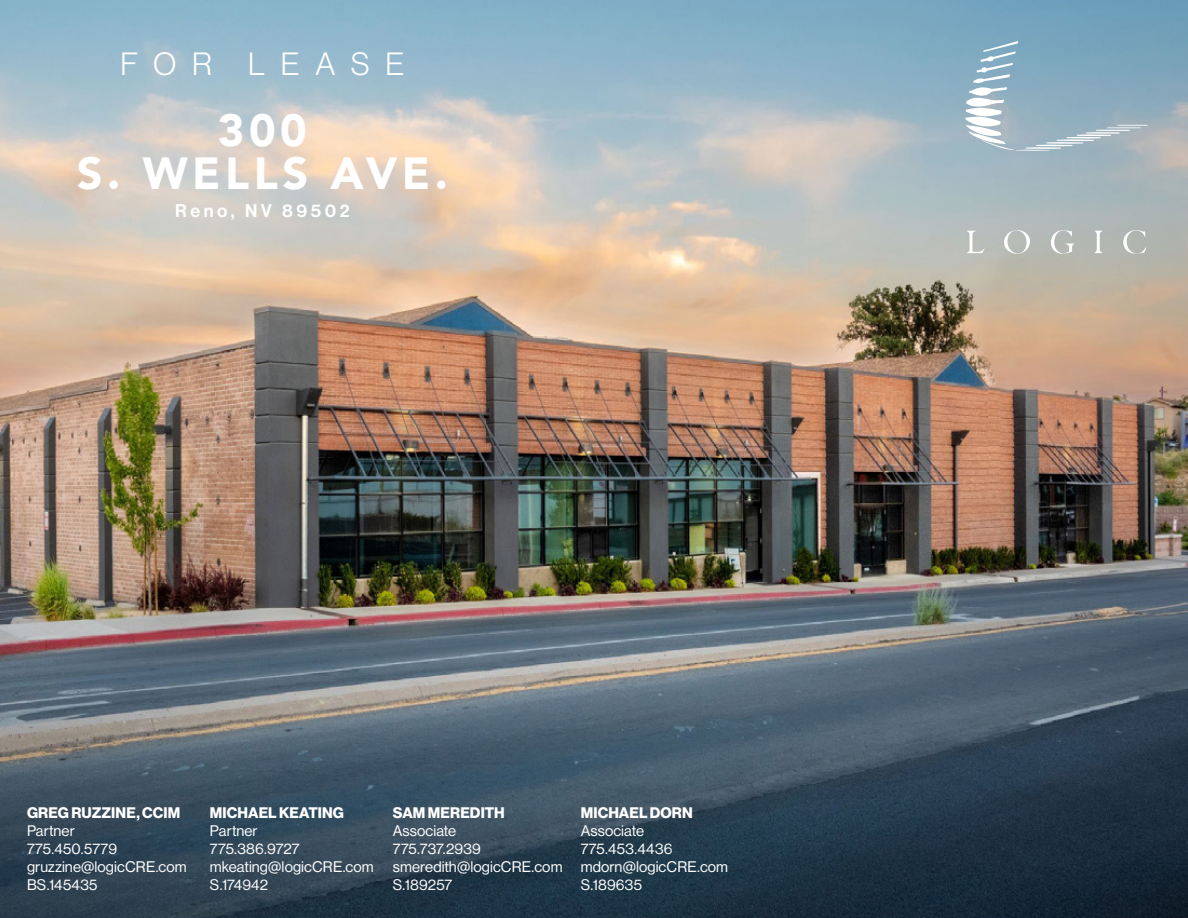
<style>
.page{position:relative;width:1188px;height:918px;background:#fff}
.page>*{position:absolute;margin:0;border:0;box-sizing:border-box;transform-origin:0 0}
.t1{font:900 45px/43.5px "Avenir";letter-spacing:.1em;color:#fff;text-align:center}
.t2{font:31.5px "N Haas Grotesk DS Pro 45 Lt";letter-spacing:.5em;color:#fff}
.t3{font:18px "N Haas Grotesk DS Pro 65 Md";letter-spacing:.2em;color:#fff}
.t4{font:15px/18px "N Haas Grotesk DS Pro 55 Rg";letter-spacing:.005em;color:#fff}
.t5{font:15px "N Haas Grotesk DS Pro 75 Bd";letter-spacing:.01em;color:#fff}
</style>
<div class="page">
<img style="left:0;top:0;width:1188px;height:918px">
<svg style="left:966px;top:41px;width:52px;height:109px"></svg>
<hr style="left:1118px;top:125px;width:30px;height:1px;background:#fff;border-radius:50%">
<hr style="left:1107px;top:127px;width:34px;height:1px;background:#fff;border-radius:50%">
<hr style="left:1096px;top:130px;width:34px;height:1px;background:#fff">
<svg style="left:1086px;top:132px;width:34px;height:2px"></svg>
<hr style="left:1077px;top:134px;width:34px;height:2px;background:#fff">
<hr style="left:1067px;top:137px;width:34px;height:2px;background:#fff">
<hr style="left:1057px;top:139px;width:37px;height:2px;background:#fff">
<hr style="left:1046px;top:142px;width:37px;height:2px;background:#fff">
<hr style="left:1036px;top:144px;width:37px;height:2px;background:#fff">
<hr style="left:1026px;top:147px;width:35px;height:2px;background:#fff">
<hr style="left:1016px;top:149px;width:34px;height:2px;background:#fff;border-radius:50%">
<svg style="left:966px;top:231px;width:19px;height:22px"></svg>
<svg style="left:1004px;top:230px;width:26px;height:24px"></svg>
<svg style="left:1051px;top:230px;width:24px;height:24px"></svg>
<svg style="left:1094px;top:231px;width:9px;height:22px"></svg>
<svg style="left:1123px;top:230px;width:23px;height:24px"></svg>
<h2 class="t2" style="left:120px;top:46px;width:285px">FOR LEASE</h2>
<h1 class="t1" style="left:77px;top:107px;width:373px">300<br>S. WELLS AVE.</h1>
<p class="t3" style="left:175px;top:200px;width:176px">Reno, NV 89502</p>
<p class="t5" style="left:27px;top:804px;width:155px">GREG RUZZINE, CCIM</p>
<p class="t4" style="left:27px;top:822px;width:161px">Partner<br>775.450.5779 gruzzine@logicCRE.com<br>BS.145435</p>
<p class="t5" style="left:210px;top:804px;width:136px">MICHAEL KEATING</p>
<p class="t4" style="left:210px;top:822px;width:165px">Partner<br>775.386.9727 mkeating@logicCRE.com<br>S.174942</p>
<p class="t5" style="left:393px;top:804px;width:113px">SAM MEREDITH</p>
<p class="t4" style="left:393px;top:822px;width:171px">Associate<br>775.737.2939 smeredith@logicCRE.com<br>S.189257</p>
<p class="t5" style="left:581px;top:804px;width:114px">MICHAEL DORN</p>
<p class="t4" style="left:581px;top:822px;width:149px">Associate<br>775.453.4436 mdorn@logicCRE.com<br>S.189635</p>
</div>
